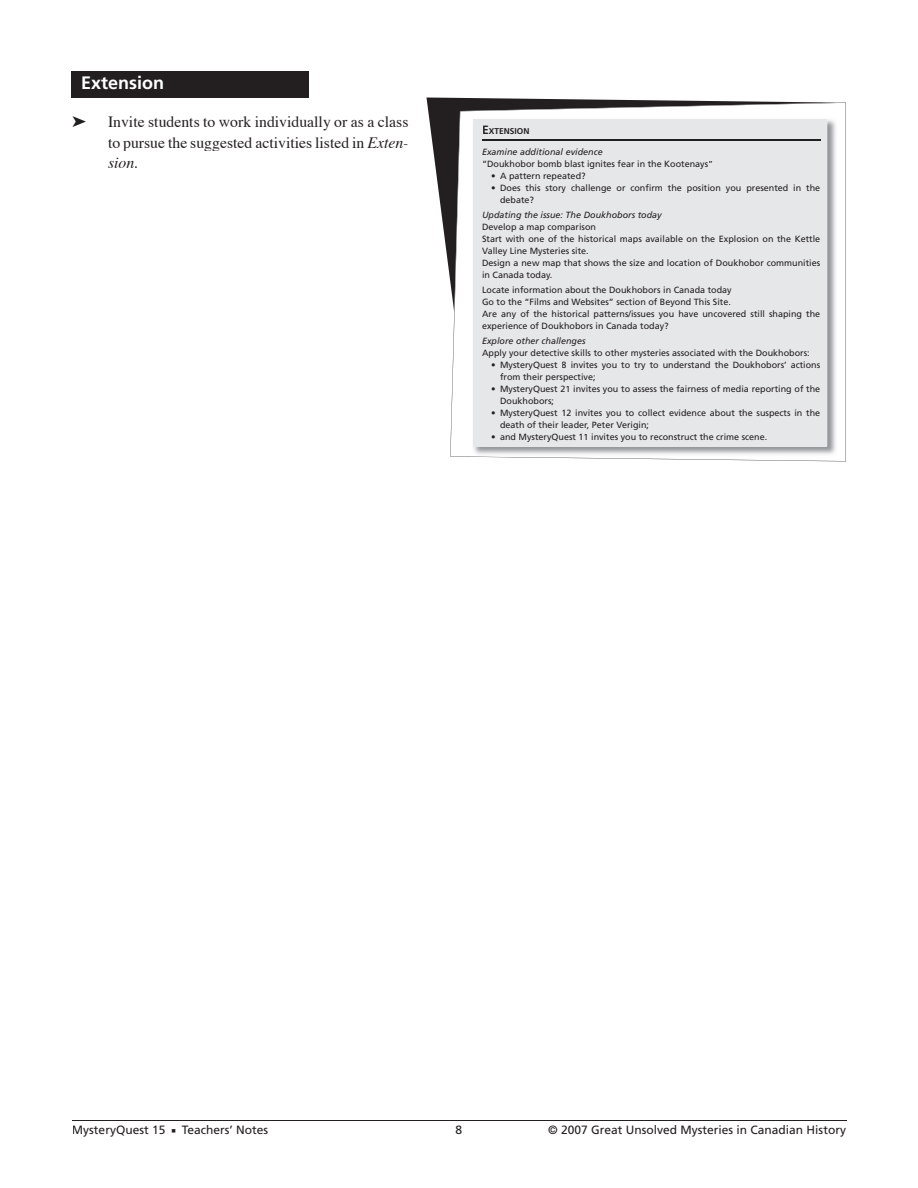
<style>
.page{position:relative;width:918px;height:1188px;background:#fff}
.page>*{position:absolute;margin:0;border:0;box-sizing:border-box;transform-origin:0 0}
.t1{font:700 18px "Frutiger";color:#fff}
.t2{font:15.75px/20.2px "Times";color:#231f20;text-align:justify}
.t3{font:12px "Frutiger";color:#231f20}
.t4{font:9px/12px "Frutiger";color:#231f20}
.t5{font:italic 9px "Frutiger";color:#231f20}
.t6{font:700 8.4px "Frutiger";color:#231f20}
.s1{font-style:italic}
.s2{font-size:12px}
</style>
<div class="page">
<hr style="left:72px;top:1121px;width:774px;height:1px;background:#231f20">
<div style="left:72px;top:71px;width:237px;height:26px;background:#231f20"></div>
<svg style="left:427px;top:97px;width:361px;height:182px"></svg>
<svg style="left:450px;top:103px;width:396px;height:358px"></svg>
<img style="left:472px;top:118px;width:365px;height:339px">
<svg style="left:472px;top:456px;width:28px;height:2px"></svg>
<div style="left:473px;top:119px;width:354px;height:327px;background:#e6e7e9"></div>
<hr style="left:482px;top:139px;width:338px;height:1px;background:#231f20">
<h1 class="t1" style="left:81px;top:72px;width:85px">Extension</h1>
<h2 class="t2" style="left:108px;top:110px;width:302px">Invite students to work individually or as a class to pursue the suggested activities listed in <span class="s1">Exten&shy;sion</span>.</h2>
<p class="t6" style="left:482px;top:126px;width:49px"><span class="s2">E</span>XTENSION</p>
<p class="t5" style="left:482px;top:147px;width:122px">Examine additional evidence</p>
<p class="t4" style="left:482px;top:158px;width:233px">“Doukhobor bomb blast ignites fear in the Kootenays”</p>
<p class="t4" style="left:491px;top:170px;width:96px">• A pattern repeated?</p>
<p class="t4" style="left:500px;top:182px;width:322px;text-indent:-9px">• Does this story challenge or confirm the position you presented in the debate?</p>
<p class="t5" style="left:482px;top:210px;width:181px">Updating the issue: The Doukhobors today</p>
<p class="t4" style="left:482px;top:221px;width:340px">Develop a map comparison<br>Start with one of the historical maps available on the Explosion on the Kettle Valley Line Mysteries site.<br>Design a new map that shows the size and location of Doukhobor communities in Canada today.</p>
<p class="t4" style="left:482px;top:284px;width:340px">Locate information about the Doukhobors in Canada today<br>Go to the “Films and Websites” section of Beyond This Site.<br>Are any of the historical patterns/issues you have uncovered still shaping the experience of Doukhobors in Canada today?</p>
<p class="t5" style="left:482px;top:336px;width:105px">Explore other challenges</p>
<p class="t4" style="left:482px;top:347px;width:329px">Apply your detective skills to other mysteries associated with the Doukhobors:</p>
<p class="t4" style="left:500px;top:359px;width:322px;text-indent:-9px">• MysteryQuest 8 invites you to try to understand the Doukhobors’ actions from their perspective;</p>
<p class="t4" style="left:500px;top:383px;width:322px;text-indent:-9px">• MysteryQuest 21 invites you to assess the fairness of media reporting of the<br>Doukhobors;</p>
<p class="t4" style="left:500px;top:407px;width:322px;text-indent:-9px">• MysteryQuest 12 invites you to collect evidence about the suspects in the death of their leader, Peter Verigin;</p>
<p class="t4" style="left:491px;top:431px;width:278px">• and MysteryQuest 11 invites you to reconstruct the crime scene.</p>
<h3 class="t3" style="left:72px;top:1123px;width:198px">MysteryQuest 15 ■ Teachers’ Notes</h3>
<h3 class="t3" style="left:456px;top:1123px;width:8px">8</h3>
<h3 class="t3" style="left:548px;top:1123px;width:299px">© 2007 Great Unsolved Mysteries in Canadian History</h3>
</div>
